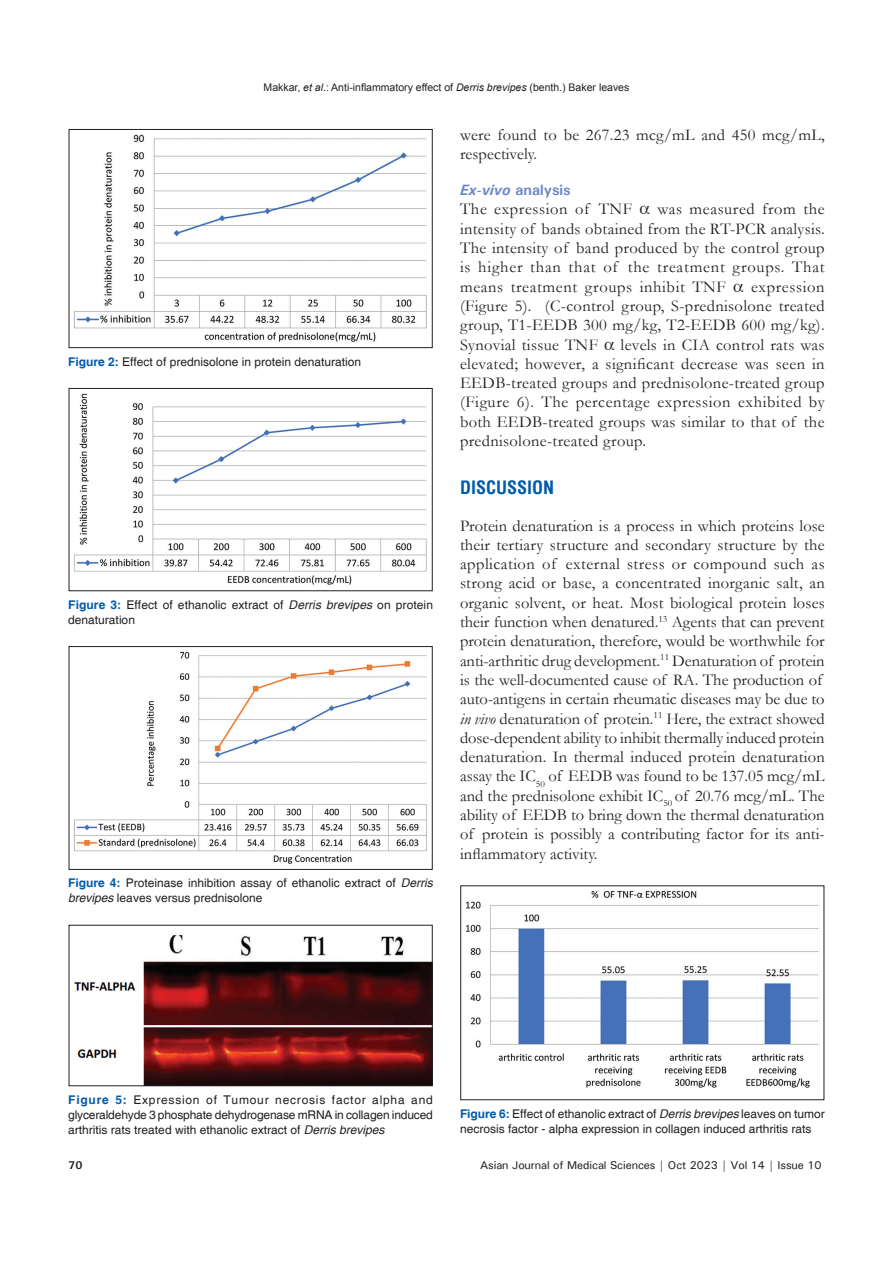
<style>
.page{position:relative;width:893px;height:1263px;background:#fff}
.page>*{position:absolute;margin:0;border:0;box-sizing:border-box;transform-origin:0 0}
.t1{font:700 condensed 18px "Helvetica";color:#015aaa}
.TX{font:16.5px/19.4px "Garamond";color:#231f20;text-align:justify}
.TX-2{font:16.5px "Garamond";letter-spacing:.035em;color:#231f20}
.t2{font:700 15px "Univers";color:#6d88c5}
.FGC{font:12px/15px "Helvetica";color:#231f20}
.t3{font:500 11.25px "Univers";letter-spacing:-.01em;color:#231f20}
.t4{font:700 11.25px "Univers";color:#231f20}
.t5{font:10.5px "Arial";color:#231f20}
.s1{font-style:italic}
.s2{font-weight:700;color:#015aaa}
</style>
<div class="page">
<img style="left:73px;top:651px;width:354px;height:213px">
<div style="left:69px;top:646px;width:363px;height:224px;border:1px solid #231f20"></div>
<img style="left:73px;top:393px;width:354px;height:192px">
<div style="left:69px;top:388px;width:363px;height:203px;border:1px solid #231f20"></div>
<img style="left:465px;top:890px;width:354px;height:198px">
<div style="left:460px;top:886px;width:364px;height:214px;border:1px solid #231f20"></div>
<img style="left:74px;top:934px;width:356px;height:150px">
<div style="left:69px;top:925px;width:363px;height:161px;border:1px solid #231f20"></div>
<img style="left:74px;top:134px;width:353px;height:208px">
<div style="left:69px;top:129px;width:363px;height:219px;border:1px solid #231f20"></div>
<p class="t5" style="left:264px;top:80px;width:367px">Makkar, <span class="s1">et al</span>.: Anti-inflammatory effect of <span class="s1">Derris brevipes</span> (benth.) Baker leaves</p>
<p class="FGC" style="left:68px;top:354px;width:294px"><span class="s2">Figure 2:</span> Effect of prednisolone in protein denaturation</p>
<p class="FGC" style="left:68px;top:597px;width:366px"><span class="s2">Figure 3:</span> Effect of ethanolic extract of <span class="s1">Derris brevipes</span> on protein denaturation</p>
<p class="FGC" style="left:68px;top:876px;width:366px"><span class="s2">Figure 4:</span> Proteinase inhibition assay of ethanolic extract of <span class="s1">Derris brevipes</span> leaves versus prednisolone</p>
<p class="TX" style="left:460px;top:125px;width:366px">were found to be 267.23 mcg/mL and 450 mcg/mL, respectively.</p>
<h2 class="t2" style="left:460px;top:180px;width:112px"><span class="s1">Ex-vivo</span> analysis</h2>
<p class="TX-2" style="left:460px;top:198px;width:174px">The expression of TNF</p>
<p class="TX" style="left:460px;top:199px;width:366px;text-indent:197px">was measured from the intensity of bands obtained from the RT-PCR analysis.<br>The intensity of band produced by the control group is higher than that of the treatment groups. That means treatment groups inhibit TNF</p>
<p class="TX" style="left:460px;top:276px;width:366px;text-indent:291px">expression (Figure 5). (C-control group, S-prednisolone treated group, T1-EEDB 300 mg/kg, T2-EEDB 600 mg/kg).<br>Synovial tissue TNF</p>
<p class="TX" style="left:460px;top:334px;width:366px;text-indent:161px">levels in CIA control rats was elevated; however, a significant decrease was seen in EEDB-treated groups and prednisolone-treated group (Figure 6). The percentage expression exhibited by both EEDB-treated groups was similar to that of the prednisolone-treated group.</p>
<h1 class="t1" style="left:460px;top:475px;width:96px">DISCUSSION</h1>
<p class="TX" style="left:460px;top:515px;width:366px;text-align:left">Protein denaturation is a process in which proteins lose their tertiary structure and secondary structure by the application of external stress or compound such as strong acid or base, a concentrated inorganic salt, an organic solvent, or heat. Most biological protein loses their function when denatured.<sup>13</sup> Agents that can prevent protein denaturation, therefore, would be worthwhile for anti-arthritic drug development.<sup>11</sup> Denaturation of protein is the well-documented cause of RA. The production of auto-antigens in certain rheumatic diseases may be due to <span class="s1">in vivo</span> denaturation of protein.<sup>11</sup> Here, the extract showed dose-dependent ability to inhibit thermally induced protein denaturation. In thermal induced protein denaturation assay the IC<sub>50</sub> of EEDB was found to be 137.05 mcg/mL and the prednisolone exhibit IC<sub>50</sub> of 20.76 mcg/mL. The ability of EEDB to bring down the thermal denaturation of protein is possibly a contributing factor for its anti&shy;inflammatory activity.</p>
<p class="FGC" style="left:68px;top:1092px;width:366px;text-align:justify"><span class="s2">Figure 5:</span> Expression of Tumour necrosis factor alpha and glyceraldehyde 3 phosphate dehydrogenase mRNA in collagen induced arthritis rats treated with ethanolic extract of <span class="s1">Derris brevipes</span></p>
<p class="FGC" style="left:460px;top:1106px;width:366px"><span class="s2">Figure 6:</span> Effect of ethanolic extract of <span class="s1">Derris brevipes</span> leaves on tumor necrosis factor - alpha expression in collagen induced arthritis rats</p>
<p class="t4" style="left:68px;top:1157px;width:16px">70</p>
<p class="t3" style="left:480px;top:1157px;width:343px">Asian Journal of Medical Sciences | Oct 2023 | Vol 14 | Issue 10</p>
</div>
